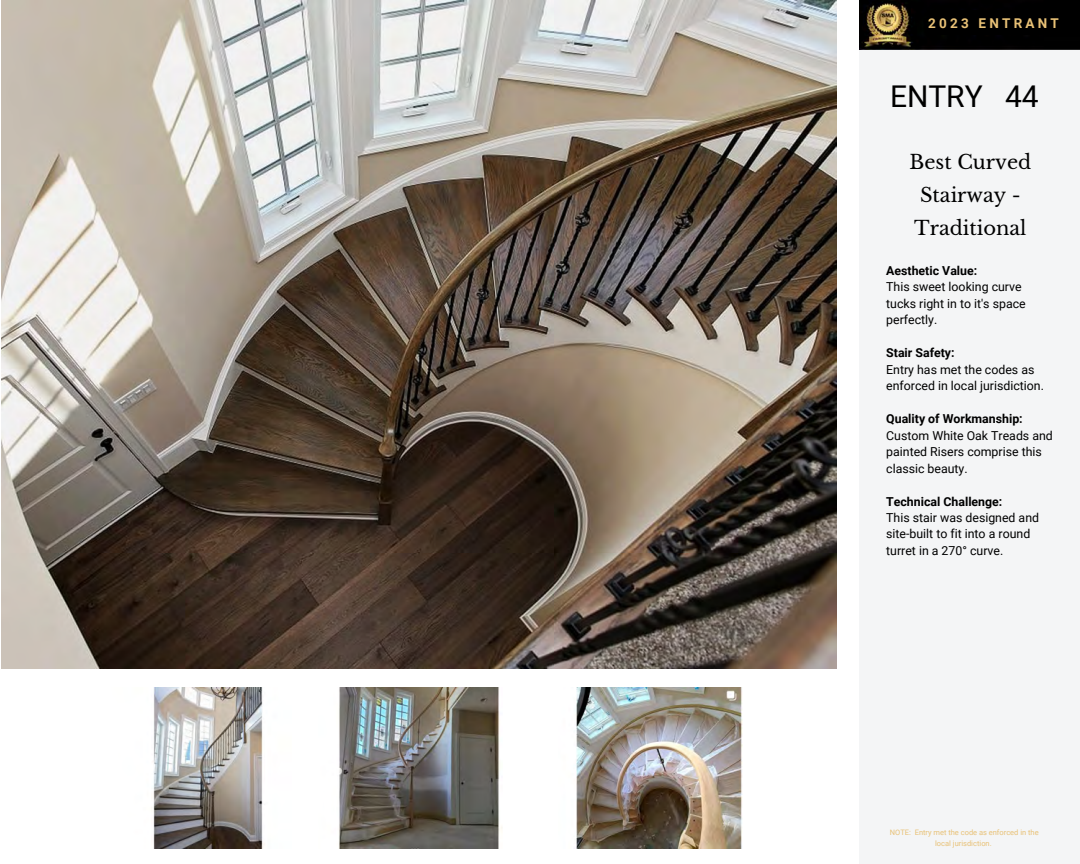
<style>
.page{position:relative;width:1080px;height:864px;background:#fff}
.page>*{position:absolute;margin:0;border:0;box-sizing:border-box;transform-origin:0 0}
.t1{font:30px "Roboto";color:#000}
.t2{font:19.35px/33px "Libre Baskerville";color:#000;text-align:center}
.t3{font:700 13.5px "Roboto";letter-spacing:.24em;color:#e8c176}
.t4{font:12.3px/16.5px "Roboto";color:#000}
.t5{font:700 12.3px "Roboto";color:#000}
.t6{font:7.5px/10.2px "Roboto";color:#e8c176;text-align:center}
</style>
<div class="page">
<img style="left:1px;top:0;width:835px;height:668px">
<img style="left:153px;top:687px;width:111px;height:161px">
<img style="left:339px;top:687px;width:163px;height:161px">
<img style="left:576px;top:687px;width:167px;height:161px">
<div style="left:859px;top:0;width:221px;height:864px;background:#f4f5f6"></div>
<img style="left:859px;top:0;width:221px;height:50px">
<div style="left:929px;top:10px;width:129px;height:24px;background:#000"></div>
<p class="t3" style="left:928px;top:16px;width:132px">2023 ENTRANT</p>
<h1 class="t1" style="left:890px;top:79px;width:150px">ENTRY 44</h1>
<h2 class="t2" style="left:910px;top:146px;width:123px">Best Curved<br>Stairway -<br>Traditional</h2>
<p class="t5" style="left:886px;top:264px;width:93px">Aesthetic Value:</p>
<p class="t4" style="left:886px;top:279px;width:141px">This sweet looking curve tucks right in to it's space perfectly.</p>
<p class="t5" style="left:886px;top:346px;width:70px">Stair Safety:</p>
<p class="t4" style="left:886px;top:361px;width:159px">Entry has met the codes as enforced in local jurisdiction.</p>
<p class="t5" style="left:886px;top:412px;width:138px">Quality of Workmanship:</p>
<p class="t4" style="left:886px;top:427px;width:168px">Custom White Oak Treads and painted Risers comprise this classic beauty.</p>
<p class="t5" style="left:886px;top:494px;width:118px">Technical Challenge:</p>
<p class="t4" style="left:886px;top:510px;width:154px">This stair was designed and site-built to fit into a round turret in a 270° curve.</p>
<p class="t6" style="left:890px;top:828px;width:150px">NOTE: Entry met the code as enforced in the local jurisdiction.</p>
</div>
